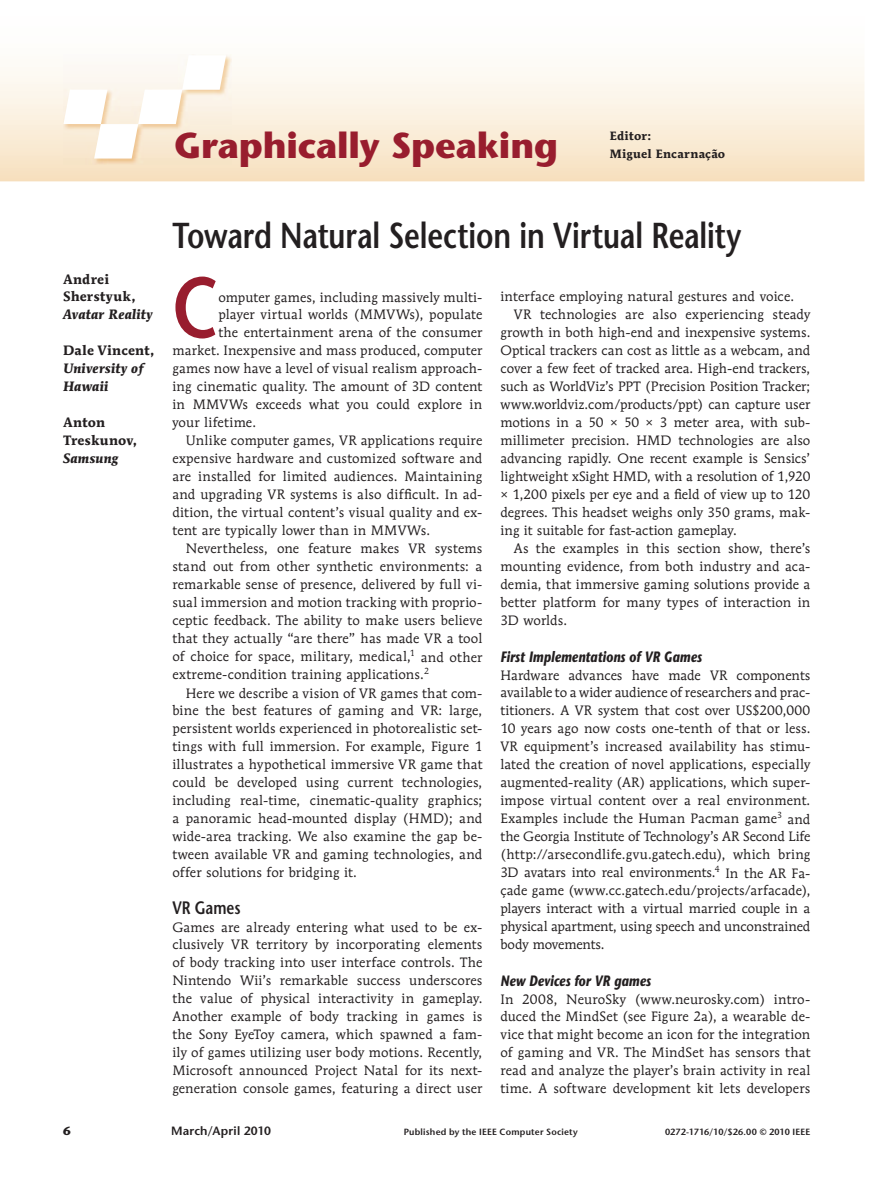
<style>
.page{position:relative;width:878px;height:1188px;background:#fff}
.page>*{position:absolute;margin:0;border:0;box-sizing:border-box;transform-origin:0 0}
.t1{font:600 85.65px "Stone Sans Std";color:#981d2e;scale:.8 1}
.t2{font:600 36px "Stone Sans Std";letter-spacing:-.005em;color:#231f20;scale:.8 1}
.t3{font:700 36px "Stone Sans Std";letter-spacing:-.005em;color:#981d2e}
.t4{font:600 18px "Stone Sans Std";color:#231f20;scale:.8 1}
.t5{font:italic 700 15px "Stone Sans Std";letter-spacing:.01em;color:#231f20;scale:.8 1}
.t6{font:13.5px/18px "Mendoza Roman Std";letter-spacing:.01em;color:#231f20;text-align:justify}
.t7{font:700 13.5px/18px "Mendoza Roman Std";letter-spacing:.01em;color:#231f20}
.t8{font:italic 700 13.5px/18px "Mendoza Roman Std";letter-spacing:.01em;color:#231f20}
.t9{font:700 12px/18px "Mendoza Roman Std";letter-spacing:.02em;color:#231f20}
.t10{font:600 12px "Stone Sans Std";letter-spacing:.015em;color:#231f20}
.t11{font:700 12px "Stone Sans Std";color:#231f20}
.t12{font:600 9px "Stone Sans Std";letter-spacing:.025em;color:#231f20}
</style>
<div class="page">
<svg style="left:0;top:54px;width:864px;height:127px"></svg>
<img style="left:63px;top:55px;width:169px;height:110px">
<img style="left:63px;top:55px;width:163px;height:104px">
<h2 class="t3" style="left:174px;top:123px;width:385px">Graphically Speaking</h2>
<p class="t9" style="left:609px;top:126px;width:117px">Editor:<br>Miguel Encarnação</p>
<p class="t7" style="left:63px;top:270px;width:74px">Andrei<br>Sherstyuk,</p>
<p class="t8" style="left:63px;top:306px;width:91px">Avatar Reality</p>
<p class="t7" style="left:63px;top:342px;width:93px">Dale Vincent,</p>
<p class="t8" style="left:63px;top:360px;width:82px">University of<br>Hawaii</p>
<p class="t7" style="left:63px;top:414px;width:76px">Anton<br>Treskunov,</p>
<p class="t8" style="left:63px;top:450px;width:57px">Samsung</p>
<h2 class="t2" style="left:172px;top:213px;width:712px">Toward Natural Selection in Virtual Reality</h2>
<h1 class="t1" style="left:172px;top:256px;width:59px">C</h1>
<p class="t6" style="left:218px;top:288px;width:265px">omputer games, including massively multi-</p>
<p class="t6" style="left:218px;top:306px;width:265px">player virtual worlds (MMVWs), populate</p>
<p class="t6" style="left:218px;top:324px;width:265px">the entertainment arena of the consumer</p>
<p class="t6" style="left:172px;top:342px;width:311px">market. Inexpensive and mass produced, computer</p>
<p class="t6" style="left:172px;top:360px;width:311px">games now have a level of visual realism approach-</p>
<p class="t6" style="left:172px;top:378px;width:311px">ing cinematic quality. The amount of 3D content</p>
<p class="t6" style="left:172px;top:396px;width:311px">in MMVWs exceeds what you could explore in</p>
<p class="t6" style="left:172px;top:414px;width:85px">your lifetime.</p>
<p class="t6" style="left:186px;top:432px;width:298px">Unlike computer games, VR applications require</p>
<p class="t6" style="left:172px;top:450px;width:311px">expensive hardware and customized software and</p>
<p class="t6" style="left:172px;top:468px;width:311px">are installed for limited audiences. Maintaining</p>
<p class="t6" style="left:172px;top:486px;width:311px">and upgrading VR systems is also difficult. In ad-</p>
<p class="t6" style="left:172px;top:504px;width:311px">dition, the virtual content’s visual quality and ex-</p>
<p class="t6" style="left:172px;top:522px;width:259px">tent are typically lower than in MMVWs.</p>
<p class="t6" style="left:186px;top:540px;width:298px">Nevertheless, one feature makes VR systems</p>
<p class="t6" style="left:172px;top:558px;width:311px">stand out from other synthetic environments: a</p>
<p class="t6" style="left:172px;top:576px;width:311px">remarkable sense of presence, delivered by full vi-</p>
<p class="t6" style="left:172px;top:594px;width:311px">sual immersion and motion tracking with proprio-</p>
<p class="t6" style="left:172px;top:612px;width:311px">ceptic feedback. The ability to make users believe</p>
<p class="t6" style="left:172px;top:630px;width:311px">that they actually “are there” has made VR a tool</p>
<p class="t6" style="left:172px;top:648px;width:311px">of choice for space, military, medical,<sup>1</sup> and other</p>
<p class="t6" style="left:172px;top:666px;width:258px">extreme-condition training applications.<sup>2</sup></p>
<p class="t6" style="left:186px;top:684px;width:298px">Here we describe a vision of VR games that com-</p>
<p class="t6" style="left:172px;top:702px;width:311px">bine the best features of gaming and VR: large,</p>
<p class="t6" style="left:172px;top:720px;width:311px">persistent worlds experienced in photorealistic set-</p>
<p class="t6" style="left:172px;top:738px;width:311px">tings with full immersion. For example, Figure 1</p>
<p class="t6" style="left:172px;top:756px;width:311px">illustrates a hypothetical immersive VR game that</p>
<p class="t6" style="left:172px;top:774px;width:311px">could be developed using current technologies,</p>
<p class="t6" style="left:172px;top:792px;width:311px">including real-time, cinematic-quality graphics;</p>
<p class="t6" style="left:172px;top:810px;width:311px">a panoramic head-mounted display (HMD); and</p>
<p class="t6" style="left:172px;top:828px;width:311px">wide-area tracking. We also examine the gap be-</p>
<p class="t6" style="left:172px;top:846px;width:311px">tween available VR and gaming technologies, and</p>
<p class="t6" style="left:172px;top:864px;width:186px">offer solutions for bridging it.</p>
<h3 class="t4" style="left:172px;top:896px;width:87px">VR Games</h3>
<p class="t6" style="left:172px;top:918px;width:311px">Games are already entering what used to be ex&shy;clusively VR territory by incorporating elements of body tracking into user interface controls. The Nintendo Wii’s remarkable success underscores the value of physical interactivity in gameplay.<br>Another example of body tracking in games is the Sony EyeToy camera, which spawned a fam&shy;ily of games utilizing user body motions. Recently, Microsoft announced Project Natal for its next&shy;generation console games, featuring a direct user</p>
<p class="t6" style="left:500px;top:288px;width:295px">interface employing natural gestures and voice.</p>
<p class="t6" style="left:514px;top:306px;width:298px">VR technologies are also experiencing steady</p>
<p class="t6" style="left:500px;top:324px;width:311px">growth in both high-end and inexpensive systems.</p>
<p class="t6" style="left:500px;top:342px;width:311px">Optical trackers can cost as little as a webcam, and</p>
<p class="t6" style="left:500px;top:360px;width:311px">cover a few feet of tracked area. High-end trackers,</p>
<p class="t6" style="left:500px;top:378px;width:311px">such as WorldViz’s PPT (Precision Position Tracker;</p>
<p class="t6" style="left:500px;top:396px;width:311px">www.worldviz.com/products/ppt) can capture user</p>
<p class="t6" style="left:500px;top:414px;width:311px">motions in a 50 × 50 × 3 meter area, with sub-</p>
<p class="t6" style="left:500px;top:432px;width:311px">millimeter precision. HMD technologies are also</p>
<p class="t6" style="left:500px;top:450px;width:311px">advancing rapidly. One recent example is Sensics’</p>
<p class="t6" style="left:500px;top:468px;width:311px">lightweight xSight HMD, with a resolution of 1,920</p>
<p class="t6" style="left:500px;top:486px;width:311px">× 1,200 pixels per eye and a field of view up to 120</p>
<p class="t6" style="left:500px;top:504px;width:311px">degrees. This headset weighs only 350 grams, mak-</p>
<p class="t6" style="left:500px;top:522px;width:238px">ing it suitable for fast-action gameplay.</p>
<p class="t6" style="left:514px;top:540px;width:298px">As the examples in this section show, there’s</p>
<p class="t6" style="left:500px;top:558px;width:311px">mounting evidence, from both industry and aca-</p>
<p class="t6" style="left:500px;top:576px;width:311px">demia, that immersive gaming solutions provide a</p>
<p class="t6" style="left:500px;top:594px;width:311px">better platform for many types of interaction in</p>
<p class="t6" style="left:500px;top:612px;width:68px">3D worlds.</p>
<p class="t5" style="left:500px;top:647px;width:253px">First Implementations of VR Games</p>
<p class="t6" style="left:500px;top:666px;width:311px">Hardware advances have made VR components available to a wider audience of researchers and prac&shy;titioners. A VR system that cost over US$200,000<br>10 years ago now costs one-tenth of that or less.<br>VR equipment’s increased availability has stimu&shy;lated the creation of novel applications, especially augmented-reality (AR) applications, which super&shy;impose virtual content over a real environment.<br>Examples include the Human Pacman game<sup>3</sup> and the Georgia Institute of Technology’s AR Second Life (http://arsecondlife.gvu.gatech.edu), which bring 3D avatars into real environments.<sup>4</sup> In the AR Fa&shy;çade game (www.cc.gatech.edu/projects/arfacade), players interact with a virtual married couple in a physical apartment, using speech and unconstrained body movements.</p>
<p class="t5" style="left:500px;top:971px;width:190px">New Devices for VR games</p>
<p class="t6" style="left:500px;top:990px;width:311px">In 2008, NeuroSky (www.neurosky.com) intro&shy;duced the MindSet (see Figure 2a), a wearable de&shy;vice that might become an icon for the integration of gaming and VR. The MindSet has sensors that read and analyze the player’s brain activity in real time. A software development kit lets developers</p>
<p class="t11" style="left:63px;top:1123px;width:9px">6</p>
<p class="t10" style="left:171px;top:1123px;width:101px">March/April 2010</p>
<p class="t12" style="left:403px;top:1126px;width:176px">Published by the IEEE Computer Society</p>
<p class="t12" style="left:665px;top:1126px;width:147px">0272-1716/10/$26.00 © 2010 IEEE</p>
</div>
